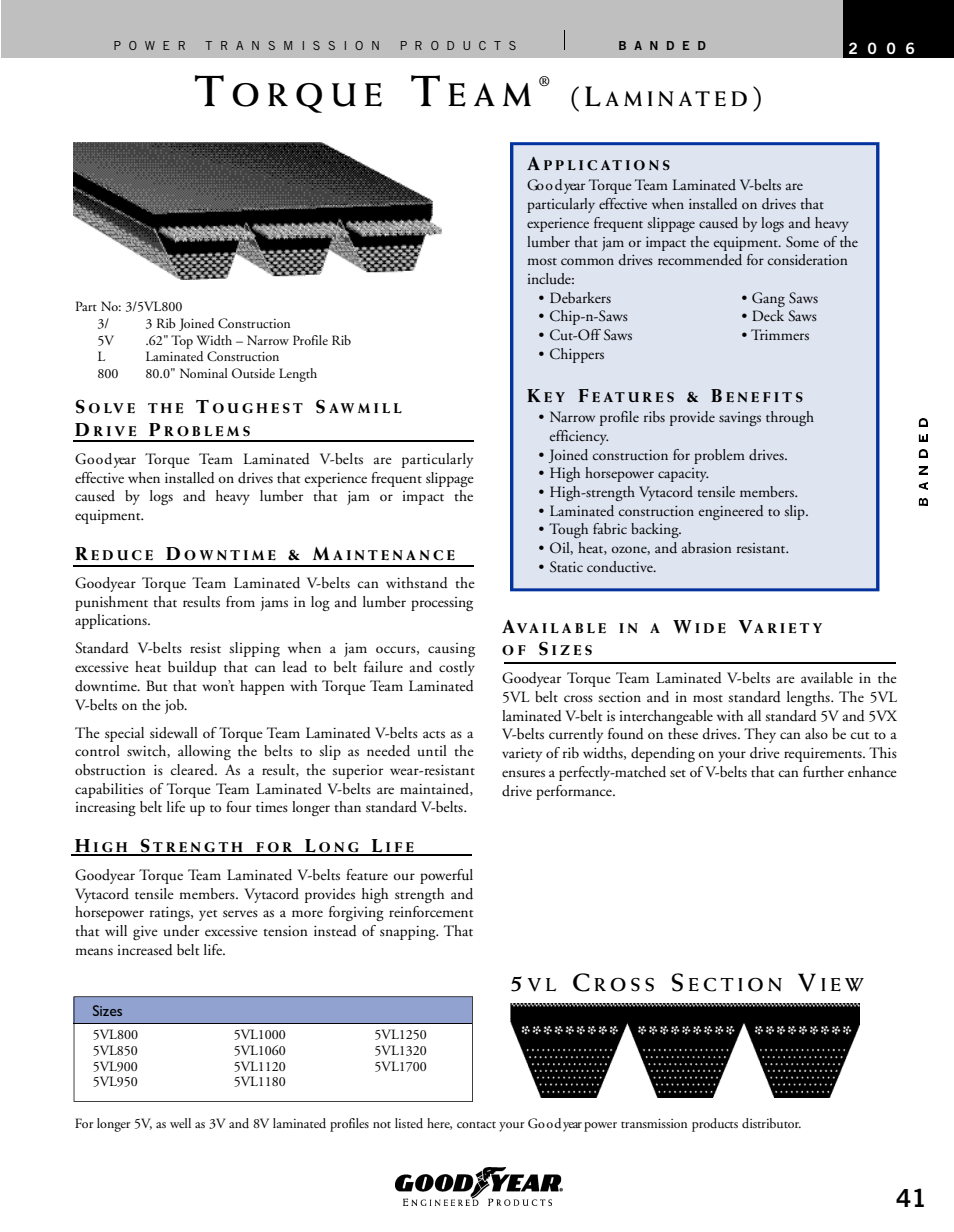
<style>
.page{position:relative;width:954px;height:1232px;background:#fff}
.page>*{position:absolute;margin:0;border:0;box-sizing:border-box;transform-origin:0 0}
.t1{font:700 32.73px "Weiss";color:#000}
.t2{font:24.85px "Trade Gothic Bold Two";color:#000}
.t3{font:700 21px "Weiss";color:#000}
.t4{font:700 18.72px "Weiss";color:#000}
.t5{font:15.58px/18.7px "Adobe Garamond";color:#000;text-align:justify}
.t6{font:15.58px "Gill Sans";color:#000}
.t7{font:15.58px "Trade Gothic Bold Two";color:#fff}
.t8{font:14px/15.6px "Adobe Garamond";color:#000;text-align:justify}
.t9{font:800 14px/22.4px "Weiss";letter-spacing:.12em;color:#000}
.t10{font:700 14px "Weiss";color:#000}
.t11{font:12.42px "Trade Gothic";letter-spacing:.615em;color:#000}
.t12{font:12.42px "Trade Gothic Bold Two";color:#000}
.s1{font-size:43.57px}
.s2{font-size:28px}
.s3{font-size:18.72px}
.s4{font-size:24.85px}
</style>
<div class="page">
<div style="left:1px;top:0;width:953px;height:57px;background:#bfbfbf"></div>
<svg style="left:74px;top:996px;width:399px;height:105px"></svg>
<img style="left:74px;top:142px;width:367px;height:138px">
<hr style="left:74px;top:1023px;width:398px;height:1px;background:#000">
<img style="left:510px;top:1003px;width:349px;height:94px">
<svg style="left:510px;top:142px;width:369px;height:449px;background:#c4cee6"></svg>
<hr style="left:74px;top:440px;width:400px;height:2px;background:#000">
<hr style="left:74px;top:565px;width:400px;height:1px;background:#000">
<hr style="left:71px;top:854px;width:401px;height:2px;background:#000">
<hr style="left:504px;top:661px;width:391px;height:2px;background:#000">
<div style="left:843px;top:0;width:111px;height:58px;background:#000"></div>
<svg style="left:564px;top:31px;width:1px;height:19px"></svg>
<img style="left:396px;top:1167px;width:166px;height:32px">
<img style="left:403px;top:1199px;width:149px;height:6px">
<svg style="left:918px;top:498px;width:9px;height:7px"></svg>
<svg style="left:918px;top:482px;width:9px;height:8px"></svg>
<svg style="left:918px;top:467px;width:9px;height:7px"></svg>
<svg style="left:918px;top:450px;width:9px;height:7px"></svg>
<svg style="left:918px;top:434px;width:9px;height:7px"></svg>
<svg style="left:918px;top:419px;width:9px;height:7px"></svg>
<p class="t11" style="left:114px;top:41px;width:74px">POWER</p>
<p class="t11" style="left:206px;top:41px;width:176px">TRANSMISSION</p>
<p class="t11" style="left:400px;top:41px;width:118px">PRODUCTS</p>
<p class="t12" style="left:618px;top:41px;width:89px">B A N D E D</p>
<h1 class="t1" style="left:194px;top:82px;width:339px"><span class="s1">T</span>O R Q U E <span class="s1">T</span>E A M</h1>
<p class="t10" style="left:539px;top:77px;width:13px">®</p>
<h3 class="t3" style="left:570px;top:91px;width:193px"><span class="s2">( L</span>A M I N AT E D<span class="s2">)</span></h3>
<p class="t7" style="left:848px;top:43px;width:68px">2 0 0 6</p>
<p class="t8" style="left:98px;top:299px;width:86px;line-height:16.8px;text-indent:-22px">Part No: 3/5VL800<br>3/</p>
<p class="t8" style="left:145px;top:317px;width:147px">3 Rib Joined Construction</p>
<p class="t8" style="left:98px;top:333px;width:18px">5V</p>
<p class="t8" style="left:145px;top:333px;width:207px">.62" Top Width – Narrow Profile Rib</p>
<p class="t8" style="left:98px;top:350px;width:9px">L</p>
<p class="t8" style="left:145px;top:350px;width:136px">Laminated Construction</p>
<p class="t8" style="left:98px;top:367px;width:23px">800</p>
<p class="t8" style="left:145px;top:367px;width:173px">80.0" Nominal Outside Length</p>
<p class="t9" style="left:75px;top:398px;width:328px"><span class="s3">S</span>O LV E T H E <span class="s3">T</span>O U G H E S T <span class="s3">S</span>AW M I L L<br><span class="s3">D</span>R I V E <span class="s3">P</span>R O B L E M S</p>
<p class="t5" style="left:75px;top:451px;width:400px">Go o d year To rque Team Laminated V-belts are particularly effective when installed on drives that experience frequent slippage caused by logs and heavy lumber that jam or impact the equipment.</p>
<p class="t9" style="left:75px;top:545px;width:381px"><span class="s3">R</span>E D U C E <span class="s3">D</span>O W N T I M E <span class="s3">&amp; M</span>A I N T E N A N C E</p>
<p class="t5" style="left:75px;top:575px;width:401px">Goodyear Torque Team Laminated V-belts can withstand the punishment that results from jams in log and lumber processing applications.</p>
<p class="t5" style="left:75px;top:640px;width:401px">Standard V-belts resist slipping when a jam occurs, causing excessive heat buildup that can lead to belt failure and costly downtime. But that won’t happen with Torque Team Laminated V-belts on the job.</p>
<p class="t5" style="left:75px;top:724px;width:401px">The special sidewall of Torque Team Laminated V-belts acts as a control switch, allowing the belts to slip as needed until the obstruction is cleared. As a result, the superior wear-resistant capabilities of Torque Team Laminated V-belts are maintained, increasing belt life up to four times longer than standard V-belts.</p>
<p class="t9" style="left:75px;top:837px;width:340px"><span class="s3">H</span>I G H <span class="s3">S</span>T R E N G T H F O R <span class="s3">L</span>O N G <span class="s3">L</span>I F E</p>
<p class="t5" style="left:75px;top:867px;width:400px">Goodyear Torque Team Laminated V-belts feature our powerful Vytacord tensile members. Vytacord provides high strength and horsepower ratings, yet serves as a more forgiving reinforcement that will give under excessive tension instead of snapping. That means increased belt life.</p>
<p class="t6" style="left:92px;top:1005px;width:32px">Sizes</p>
<p class="t8" style="left:93px;top:1028px;width:47px">5VL800<br>5VL850<br>5VL900<br>5VL950</p>
<p class="t8" style="left:234px;top:1028px;width:54px">5VL1000<br>5VL1060<br>5VL1120<br>5VL1180</p>
<p class="t8" style="left:375px;top:1028px;width:54px">5VL1250<br>5VL1320<br>5VL1700</p>
<p class="t9" style="left:527px;top:155px;width:144px"><span class="s3">A</span>P P L I C AT I O N S</p>
<p class="t5" style="left:527px;top:177px;width:332px;text-align:left">Go o d year To rque Team Laminated V-belts are<br>p a rticularly effective when installed on drives that experience frequent slippage caused by logs and heavy lumber that jam or impact the equipment. Some of the most common drives recommended for consideration in c lu d e :</p>
<p class="t5" style="left:538px;top:290px;width:74px">• Debarkers</p>
<p class="t5" style="left:741px;top:290px;width:78px">• Gang Saws</p>
<p class="t5" style="left:538px;top:308px;width:91px">• Chip-n-Saws</p>
<p class="t5" style="left:741px;top:308px;width:77px">• Deck Saws</p>
<p class="t5" style="left:538px;top:327px;width:96px">• Cut-Off Saws</p>
<p class="t5" style="left:741px;top:327px;width:69px">• Trimmers</p>
<p class="t5" style="left:538px;top:346px;width:68px">• Chippers</p>
<p class="t9" style="left:527px;top:387px;width:277px"><span class="s3">K</span>E Y <span class="s3">F</span>E AT U R E S <span class="s3">&amp; B</span>E N E F I T S</p>
<p class="t5" style="left:549px;top:409px;width:266px;text-indent:-11px">• Narrow profile ribs provide savings through efficiency.</p>
<p class="t5" style="left:538px;top:447px;width:251px">• Joined construction for problem drives.</p>
<p class="t5" style="left:538px;top:465px;width:172px">• High horsepower capacity.</p>
<p class="t5" style="left:538px;top:484px;width:261px">• High-strength Vytacord tensile members.</p>
<p class="t5" style="left:538px;top:503px;width:272px">• Laminated construction engineered to slip.</p>
<p class="t5" style="left:538px;top:521px;width:145px">• Tough fabric backing.</p>
<p class="t5" style="left:538px;top:540px;width:252px">• Oil, heat, ozone, and abrasion resistant.</p>
<p class="t5" style="left:538px;top:559px;width:120px">• Static conductive.</p>
<p class="t9" style="left:502px;top:618px;width:322px"><span class="s3">A</span>VA I L A B L E I N A <span class="s3">W</span>I D E <span class="s3">V</span>A R I E T Y<br>O F <span class="s3">S</span>I Z E S</p>
<p class="t5" style="left:502px;top:670px;width:396px">Goodyear Torque Team Laminated V-belts are available in the 5VL belt cross section and in most standard lengths. The 5VL laminated V-belt is interchangeable with all standard 5V and 5VX V-belts currently found on these drives. They can also be cut to a variety of rib widths, depending on your drive requirements. This ensures a perfectly-matched set of V-belts that can further enhance drive performance.</p>
<p class="t4" style="left:509px;top:977px;width:356px"><span class="s4">5</span>V L <span class="s4">C</span>R O S S <span class="s4">S</span>E C T I O N <span class="s4">V</span>I E W</p>
<p class="t8" style="left:75px;top:1116px;width:728px">For longer 5V, as well as 3V and 8V laminated profiles not listed here, contact your Go o d year power transmission products distributor.</p>
<h2 class="t2" style="left:896px;top:1189px;width:32px">41</h2>
</div>
